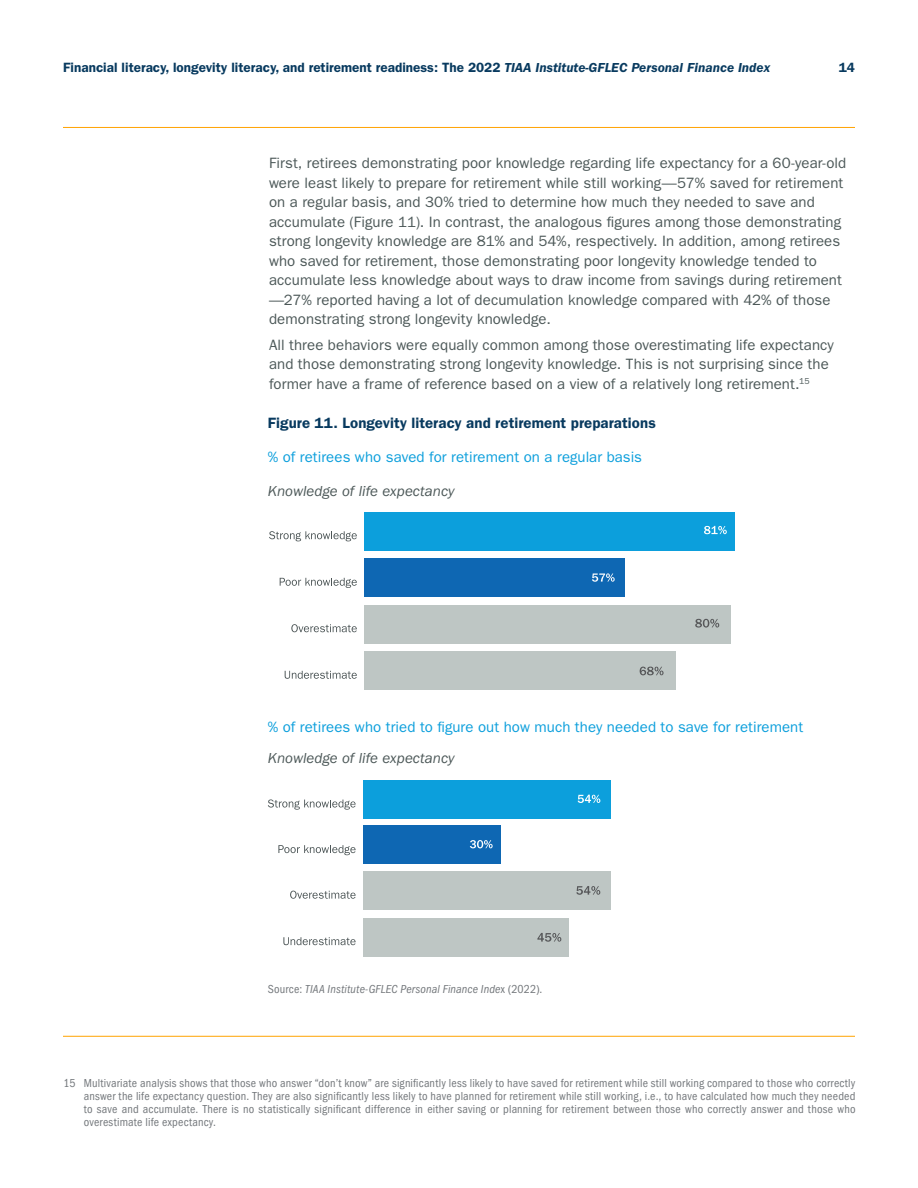
<style>
.page{position:relative;width:918px;height:1188px;background:#fff}
.page>*{position:absolute;margin:0;border:0;box-sizing:border-box;transform-origin:0 0}
.Body_Copy{font:15px/19.5px "ITC Franklin Gothic Std";letter-spacing:.005em;color:#4c5858}
.t1{font:15px "ITC Franklin Gothic Std";letter-spacing:.005em;color:#0c9fdc}
.t2{font:600 15px "ITC Franklin Gothic Std";letter-spacing:.005em;color:#083a5f}
.t3{font:italic 15px "ITC Franklin Gothic Std";color:#4c5858}
.t4{font:600 13.5px "ITC Franklin Gothic Std";color:#083a5f}
.t5{font:condensed 12px/12.8px "ITC Franklin Gothic Std";letter-spacing:.02em;color:#74787c;text-align:justify}
.Footnote{font:italic condensed 12px "ITC Franklin Gothic Std";letter-spacing:.01em;color:#74787c}
.s1{font-style:italic}
.s2{font-style:normal}
</style>
<div class="page">
<hr style="left:63px;top:127px;width:792px;height:1px;background:#ffa300">
<hr style="left:63px;top:1036px;width:792px;height:1px;background:#ffa300">
<div style="left:363px;top:780px;width:247px;height:39px;background:#0c9fdc"></div>
<div style="left:363px;top:826px;width:138px;height:38px;background:#0e67b3"></div>
<div style="left:363px;top:871px;width:247px;height:39px;background:#bec6c4"></div>
<div style="left:363px;top:918px;width:206px;height:38px;background:#bec6c4"></div>
<svg style="left:283px;top:937px;width:73px;height:8px"></svg>
<svg style="left:290px;top:891px;width:66px;height:8px"></svg>
<svg style="left:278px;top:845px;width:78px;height:10px"></svg>
<svg style="left:268px;top:799px;width:88px;height:11px"></svg>
<svg style="left:578px;top:795px;width:22px;height:8px"></svg>
<svg style="left:470px;top:840px;width:23px;height:8px"></svg>
<svg style="left:576px;top:886px;width:24px;height:9px"></svg>
<svg style="left:537px;top:933px;width:24px;height:9px"></svg>
<div style="left:365px;top:512px;width:370px;height:38px;background:#0c9fdc"></div>
<div style="left:365px;top:558px;width:260px;height:39px;background:#0e67b3"></div>
<div style="left:365px;top:605px;width:366px;height:38px;background:#bec6c4"></div>
<div style="left:365px;top:651px;width:311px;height:39px;background:#bec6c4"></div>
<svg style="left:285px;top:671px;width:72px;height:8px"></svg>
<svg style="left:291px;top:624px;width:66px;height:8px"></svg>
<svg style="left:280px;top:578px;width:77px;height:10px"></svg>
<svg style="left:269px;top:531px;width:88px;height:10px"></svg>
<svg style="left:704px;top:526px;width:23px;height:8px"></svg>
<svg style="left:592px;top:573px;width:23px;height:9px"></svg>
<svg style="left:695px;top:619px;width:24px;height:9px"></svg>
<svg style="left:640px;top:667px;width:24px;height:8px"></svg>
<p class="t4" style="left:63px;top:60px;width:709px">Financial literacy, longevity literacy, and retirement readiness: The 2022 <span class="s1">TIAA Institute-GFLEC Personal Finance Index</span></p>
<p class="t4" style="left:839px;top:60px;width:18px">14</p>
<p class="Body_Copy" style="left:269px;top:153px;width:579px">First, retirees demonstrating poor knowledge regarding life expectancy for a 60-year-old were least likely to prepare for retirement while still working—57% saved for retirement on a regular basis, and 30% tried to determine how much they needed to save and accumulate (Figure 11). In contrast, the analogous figures among those demonstrating strong longevity knowledge are 81% and 54%, respectively. In addition, among retirees who saved for retirement, those demonstrating poor longevity knowledge tended to accumulate less knowledge about ways to draw income from savings during retirement —27% reported having a lot of decumulation knowledge compared with 42% of those demonstrating strong longevity knowledge.</p>
<p class="Body_Copy" style="left:269px;top:335px;width:566px">All three behaviors were equally common among those overestimating life expectancy and those demonstrating strong longevity knowledge. This is not surprising since the former have a frame of reference based on a view of a relatively long retirement.<sup>15</sup></p>
<p class="t2" style="left:268px;top:414px;width:390px">Figure 11. Longevity literacy and retirement preparations</p>
<p class="t1" style="left:268px;top:448px;width:376px">% of retirees who saved for retirement on a regular basis</p>
<p class="t3" style="left:268px;top:483px;width:188px">Knowledge of life expectancy</p>
<p class="t1" style="left:268px;top:718px;width:537px">% of retirees who tried to figure out how much they needed to save for retirement</p>
<p class="t3" style="left:268px;top:750px;width:188px">Knowledge of life expectancy</p>
<p class="Footnote" style="left:268px;top:982px;width:276px"><span class="s2">Source:</span> TIAA Institute-GFLEC Personal Finance Inde<span class="s2">x (2022).</span></p>
<p class="t5" style="left:84px;top:1077px;width:773px;text-indent:-20px">15 Multivariate analysis shows that those who answer “don’t know” are significantly less likely to have saved for retirement while still working compared to those who correctly answer the life expectancy question. They are also significantly less likely to have planned for retirement while still working, i.e., to have calculated how much they needed to save and accumulate. There is no statistically significant difference in either saving or planning for retirement between those who correctly answer and those who overestimate life expectancy.</p>
</div>
